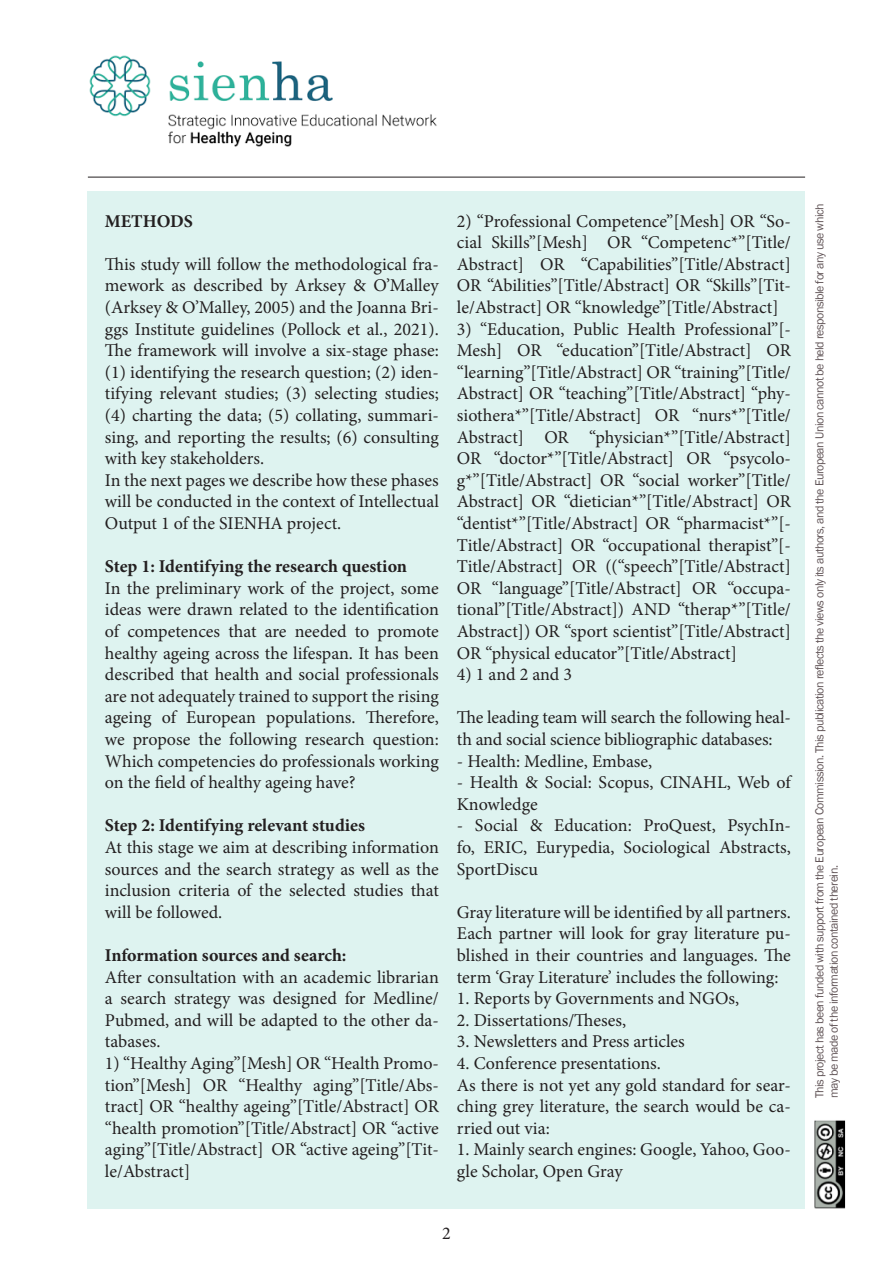
<style>
.page{position:relative;width:893px;height:1263px;background:#fff}
.page>*{position:absolute;margin:0;border:0;box-sizing:border-box;transform-origin:0 0}
.t1{font:18px/21.6px "Minion Pro";color:#231f20;text-align:justify}
.t2{font:700 18px "Minion Pro";color:#231f20}
.t3{font:12px/14.4px "Franklin Gothic";letter-spacing:-.04em;color:#625558}
</style>
<div class="page">
<div style="left:88px;top:191px;width:717px;height:1018px;background:#def3f0"></div>
<img style="left:814px;top:1120px;width:32px;height:89px">
<hr style="left:88px;top:177px;width:717px;height:1px;background:#231f20">
<img style="left:89px;top:55px;width:348px;height:92px">
<p class="t2" style="left:105px;top:208px;width:90px">METHODS</p>
<p class="t1" style="left:105px;top:253px;width:336px">This study will follow the methodological fra&shy;mework as described by Arksey &amp; O’Malley (Arksey &amp; O’Malley, 2005) and the Joanna Bri&shy;ggs Institute guidelines (Pollock et al., 2021).<br>The framework will involve a six-stage phase: (1) identifying the research question; (2) iden&shy;tifying relevant studies; (3) selecting studies; (4) charting the data; (5) collating, summari&shy;sing, and reporting the results; (6) consulting with key stakeholders.</p>
<p class="t1" style="left:105px;top:469px;width:335px">In the next pages we describe how these phases will be conducted in the context of Intellectual Output 1 of the SIENHA project.</p>
<p class="t2" style="left:105px;top:554px;width:304px">Step 1: Identifying the research question</p>
<p class="t1" style="left:105px;top:577px;width:336px">In the preliminary work of the project, some ideas were drawn related to the identification of competences that are needed to promote healthy ageing across the lifespan. It has been described that health and social professionals are not adequately trained to support the rising ageing of European populations. Therefore, we propose the following research question:<br>Which competencies do professionals working on the field of healthy ageing have?</p>
<p class="t2" style="left:105px;top:813px;width:262px">Step 2: Identifying relevant studies</p>
<p class="t1" style="left:105px;top:836px;width:336px">At this stage we aim at describing information sources and the search strategy as well as the inclusion criteria of the selected studies that will be followed.</p>
<p class="t2" style="left:105px;top:942px;width:243px">Information sources and search:</p>
<p class="t1" style="left:105px;top:966px;width:336px">After consultation with an academic librarian a search strategy was designed for Medline/ Pubmed, and will be adapted to the other da&shy;tabases.</p>
<p class="t1" style="left:105px;top:1052px;width:336px">1) “Healthy Aging”[Mesh] OR “Health Promo&shy;tion”[Mesh] OR “Healthy aging”[Title/Abs&shy;tract] OR “healthy ageing”[Title/Abstract] OR “health promotion”[Title/Abstract] OR “active aging”[Title/Abstract] OR “active ageing”[Tit&shy;le/Abstract]</p>
<p class="t1" style="left:457px;top:210px;width:335px">2) “Professional Competence”[Mesh] OR “So&shy;cial Skills”[Mesh] OR “Competenc*”[Title/ Abstract] OR “Capabilities”[Title/Abstract] OR “Abilities”[Title/Abstract] OR “Skills”[Tit&shy;le/Abstract] OR “knowledge”[Title/Abstract]</p>
<p class="t1" style="left:457px;top:318px;width:336px">3) “Education, Public Health Professional”[- Mesh] OR “education”[Title/Abstract] OR “learning”[Title/Abstract] OR “training”[Title/ Abstract] OR “teaching”[Title/Abstract] “phy&shy;siothera*”[Title/Abstract] OR “nurs*”[Title/ Abstract] OR “physician*”[Title/Abstract] OR “doctor*”[Title/Abstract] OR “psycolo&shy;g*”[Title/Abstract] OR “social worker”[Title/ Abstract] OR “dietician*”[Title/Abstract] OR “dentist*”[Title/Abstract] OR “pharmacist*”[- Title/Abstract] OR “occupational therapist”[- Title/Abstract] OR ((“speech”[Title/Abstract] OR “language”[Title/Abstract] OR “occupa&shy;tional”[Title/Abstract]) AND “therap*”[Title/ Abstract]) OR “sport scientist”[Title/Abstract] OR “physical educator”[Title/Abstract]</p>
<p class="t1" style="left:457px;top:664px;width:117px">4) 1 and 2 and 3</p>
<p class="t1" style="left:457px;top:707px;width:335px">The leading team will search the following heal&shy;th and social science bibliographic databases:</p>
<p class="t1" style="left:457px;top:750px;width:197px">- Health: Medline, Embase,</p>
<p class="t1" style="left:457px;top:772px;width:336px">- Health &amp; Social: Scopus, CINAHL, Web of<br>Knowledge</p>
<p class="t1" style="left:457px;top:815px;width:336px">- Social &amp; Education: ProQuest, PsychIn&shy;fo, ERIC, Eurypedia, Sociological Abstracts, SportDiscu</p>
<p class="t1" style="left:457px;top:901px;width:336px">Gray literature will be identified by all partners.<br>Each partner will look for gray literature pu&shy;blished in their countries and languages. The term ‘Gray Literature’ includes the following:</p>
<p class="t1" style="left:457px;top:988px;width:284px">1. Reports by Governments and NGOs,</p>
<p class="t1" style="left:457px;top:1009px;width:171px">2. Dissertations/Theses,</p>
<p class="t1" style="left:457px;top:1031px;width:229px">3. Newsletters and Press articles</p>
<p class="t1" style="left:457px;top:1052px;width:206px">4. Conference presentations.</p>
<p class="t1" style="left:457px;top:1074px;width:335px">As there is not yet any gold standard for sear&shy;ching grey literature, the search would be ca&shy;rried out via:</p>
<p class="t1" style="left:457px;top:1139px;width:335px">1. Mainly search engines: Google, Yahoo, Goo&shy;gle Scholar, Open Gray</p>
<p class="t1" style="left:442px;top:1222px;width:10px">2</p>
<p class="t3" style="left:813px;top:1098px;width:896px;rotate:-90deg">This project has been funded with support from the European Commission. This publication reflects the views only its authors, and the European Union cannot be held responsible for any use which may be made of the information contained therein.</p>
</div>
